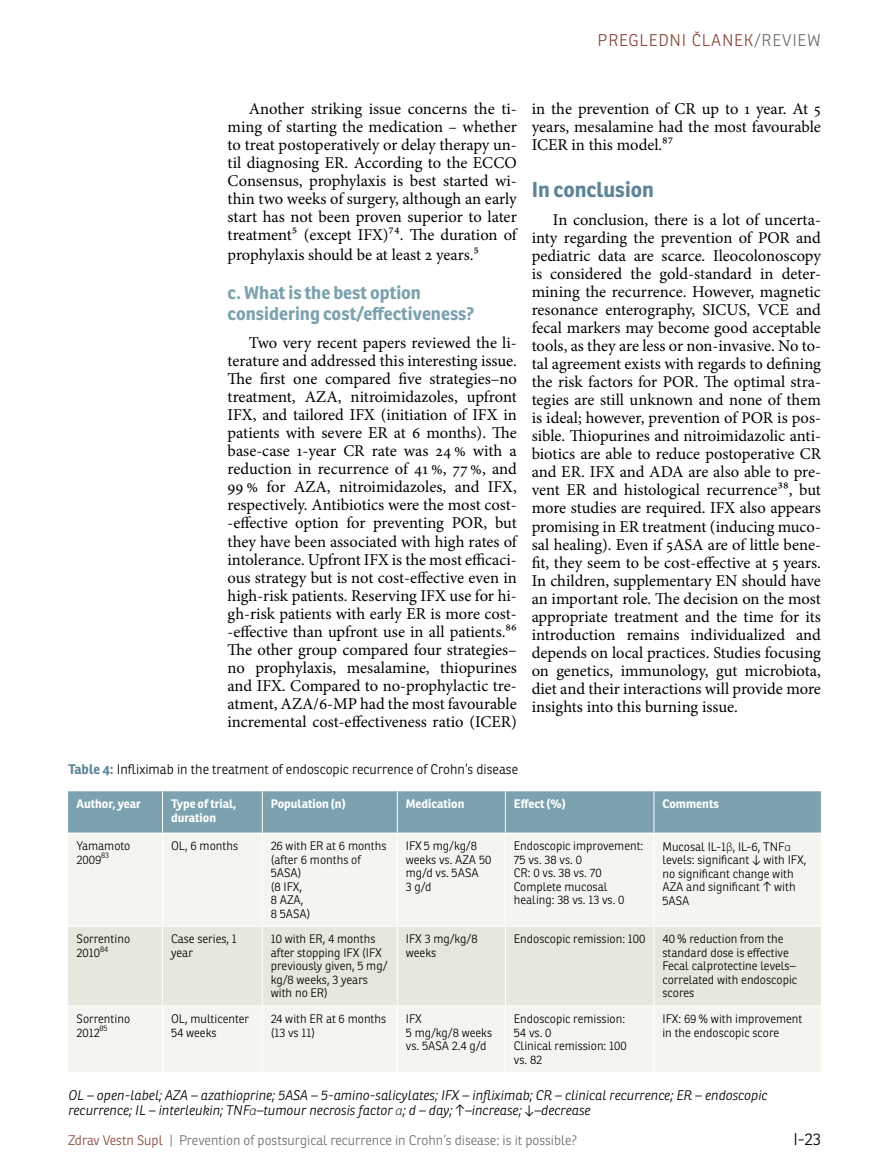
<style>
.page{position:relative;width:872px;height:1166px;background:#fff}
.page>*{position:absolute;margin:0;border:0;box-sizing:border-box;transform-origin:0 0}
.t1{font:700 21px "Ronnia";color:#5f8498}
.t2{font:700 18px/21px "Ronnia";color:#7ca2af}
.t3{font:16.5px/18px "Minion Pro";color:#000;text-align:justify}
.t4{font:300 16.5px "Ronnia";letter-spacing:.05em;color:#8a4638}
.t5{font:300 16.5px "Ronnia";color:#000}
.t6{font:italic 300 13.5px/15px "Ronnia";color:#000}
.t7{font:300 13.5px "Ronnia";color:#6d6e71}
.t8{font:300 13.5px "Ronnia";color:#000}
.t9{font:300 12px/13.5px "Ronnia";color:#000}
.t10{font:700 12px/13.5px "Ronnia";color:#fff}
.s1{color:#6d6e71}
.s2{font-weight:700;color:#5f8498}
.s3{font-family:"Myriad Pro"}
.s4{font-style:normal}
.s5{color:#8a4638}
</style>
<div class="page">
<div style="left:68px;top:791px;width:753px;height:41px;background:#7ca2af"></div>
<div style="left:68px;top:834px;width:753px;height:237px;background:#f5f5f0"></div>
<div style="left:68px;top:926px;width:753px;height:79px;background:#e6e7dd"></div>
<hr style="left:162px;top:791px;width:1px;height:41px;background:#fff">
<hr style="left:262px;top:791px;width:1px;height:41px;background:#fff">
<hr style="left:397px;top:791px;width:1px;height:41px;background:#fff">
<hr style="left:505px;top:791px;width:1px;height:41px;background:#fff">
<hr style="left:653px;top:791px;width:1px;height:41px;background:#fff">
<hr style="left:162px;top:833px;width:1px;height:92px;background:#fff">
<hr style="left:262px;top:833px;width:1px;height:92px;background:#fff">
<hr style="left:397px;top:833px;width:1px;height:92px;background:#fff">
<hr style="left:505px;top:833px;width:1px;height:92px;background:#fff">
<hr style="left:653px;top:833px;width:1px;height:92px;background:#fff">
<hr style="left:68px;top:925px;width:95px;height:1px;background:#fff">
<hr style="left:163px;top:925px;width:99px;height:1px;background:#fff">
<hr style="left:162px;top:926px;width:1px;height:79px;background:#fff">
<hr style="left:262px;top:925px;width:135px;height:1px;background:#fff">
<hr style="left:262px;top:926px;width:1px;height:79px;background:#fff">
<hr style="left:397px;top:925px;width:108px;height:1px;background:#fff">
<hr style="left:397px;top:926px;width:1px;height:79px;background:#fff">
<hr style="left:505px;top:925px;width:149px;height:1px;background:#fff">
<hr style="left:505px;top:926px;width:1px;height:79px;background:#fff">
<hr style="left:654px;top:925px;width:167px;height:1px;background:#fff">
<hr style="left:653px;top:926px;width:1px;height:79px;background:#fff">
<hr style="left:68px;top:1005px;width:95px;height:1px;background:#fff">
<hr style="left:163px;top:1005px;width:99px;height:1px;background:#fff">
<hr style="left:162px;top:1005px;width:1px;height:66px;background:#fff">
<hr style="left:262px;top:1005px;width:135px;height:1px;background:#fff">
<hr style="left:262px;top:1005px;width:1px;height:66px;background:#fff">
<hr style="left:397px;top:1005px;width:108px;height:1px;background:#fff">
<hr style="left:397px;top:1005px;width:1px;height:66px;background:#fff">
<hr style="left:505px;top:1005px;width:149px;height:1px;background:#fff">
<hr style="left:505px;top:1005px;width:1px;height:66px;background:#fff">
<hr style="left:654px;top:1005px;width:167px;height:1px;background:#fff">
<hr style="left:653px;top:1005px;width:1px;height:66px;background:#fff">
<p class="t4" style="left:597px;top:30px;width:225px">Pregledni članek<span class="s1">/Revi ew</span></p>
<p class="t3" style="left:227px;top:100px;width:291px;text-indent:21px">Another striking issue concerns the ti&shy;ming of starting the medication – whether to treat postoperatively or delay therapy un&shy;til diagnosing ER. According to the ECCO Consensus, prophylaxis is best started wi&shy;thin two weeks of surgery, although an early start has not been proven superior to later treatment5 (except IFX)74. The duration of</p>
<p class="t3" style="left:227px;top:245px;width:253px">prophylaxis should be at least 2 years.5</p>
<p class="t2" style="left:227px;top:281px;width:248px">c. What is the best option considering cost/effectiveness?</p>
<p class="t3" style="left:227px;top:334px;width:291px;text-indent:21px">Two very recent papers reviewed the li&shy;terature and addressed this interesting issue.<br>The first one compared five strategies–no treatment, AZA, nitroimidazoles, upfront IFX, and tailored IFX (initiation of IFX in patients with severe ER at 6 months). The base-case 1-year CR rate was 24 % with a reduction in recurrence of 41 %, 77 %, and 99 % for AZA, nitroimidazoles, and IFX, respectively. Antibiotics were the most cost--effective option for preventing POR, but they have been associated with high rates of intolerance. Upfront IFX is the most efficaci&shy;ous strategy but is not cost-effective even in high-risk patients. Reserving IFX use for hi&shy;gh-risk patients with early ER is more cost--effective than upfront use in all patients.86<br>The other group compared four strategies– no prophylaxis, mesalamine, thiopurines and IFX. Compared to no-prophylactic tre&shy;atment, AZA/6-MP had the most favourable incremental cost-effectiveness ratio (ICER)</p>
<p class="t3" style="left:531px;top:100px;width:291px">in the prevention of CR up to 1 year. At 5 years, mesalamine had the most favourable ICER in this model.87</p>
<p class="t1" style="left:531px;top:176px;width:124px">In conclusion</p>
<p class="t3" style="left:532px;top:211px;width:291px;text-indent:21px">In conclusion, there is a lot of uncerta&shy;inty regarding the prevention of POR and pediatric data are scarce. Ileocolonoscopy is considered the gold-standard in deter&shy;mining the recurrence. However, magnetic resonance enterography, SICUS, VCE and fecal markers may become good acceptable tools, as they are less or non-invasive. No to&shy;tal agreement exists with regards to defining the risk factors for POR. The optimal stra&shy;tegies are still unknown and none of them is ideal; however, prevention of POR is pos&shy;sible. Thiopurines and nitroimidazolic anti&shy;biotics are able to reduce postoperative CR and ER. IFX and ADA are also able to pre&shy;vent ER and histological recurrence38, but more studies are required. IFX also appears promising in ER treatment (inducing muco&shy;sal healing). Even if 5ASA are of little bene&shy;fit, they seem to be cost-effective at 5 years.<br>In children, supplementary EN should have an important role. The decision on the most appropriate treatment and the time for its introduction remains individualized and depends on local practices. Studies focusing on genetics, immunology, gut microbiota, diet and their interactions will provide more insights into this burning issue.</p>
<p class="t8" style="left:68px;top:761px;width:451px"><span class="s2">Table 4:</span> Infliximab in the treatment of endoscopic recurrence of Crohn’s disease</p>
<p class="t10" style="left:77px;top:797px;width:66px">Author, year</p>
<p class="t10" style="left:171px;top:797px;width:67px">Type of trial, duration</p>
<p class="t10" style="left:271px;top:797px;width:76px">Population (n)</p>
<p class="t10" style="left:406px;top:797px;width:60px">Medication</p>
<p class="t10" style="left:514px;top:797px;width:53px">Effect (%)</p>
<p class="t10" style="left:662px;top:797px;width:58px">Comments</p>
<p class="t9" style="left:77px;top:838px;width:55px">Yamamoto<br>2009<sup>83</sup></p>
<p class="t9" style="left:171px;top:838px;width:69px">OL, 6 months</p>
<p class="t9" style="left:271px;top:838px;width:117px">26 with ER at 6 months (after 6 months of<br>5ASA)<br>(8 IFX,<br>8 AZA,<br>8 5ASA)</p>
<p class="t9" style="left:406px;top:838px;width:87px">IFX 5 mg/kg/8 weeks vs. AZA 50 mg/d vs. 5ASA<br>3 g/d</p>
<p class="t9" style="left:514px;top:838px;width:131px">Endoscopic improvement:<br>75 vs. 38 vs. 0<br>CR: 0 vs. 38 vs. 70<br>Complete mucosal healing: 38 vs. 13 vs. 0</p>
<p class="t9" style="left:662px;top:839px;width:145px">Mucosal IL-1<span class="s3">β</span>, IL-6, TN F<span class="s3">α </span>levels: significant b with IFX, no significant change with<br>AZA and significant a with<br>5ASA</p>
<p class="t9" style="left:77px;top:932px;width:55px">Sorrentino<br>2010<sup>84</sup></p>
<p class="t9" style="left:171px;top:932px;width:67px">Case series, 1 year</p>
<p class="t9" style="left:271px;top:932px;width:118px">10 with ER, 4 months after stopping IFX (IFX previously given, 5 mg/ kg/8 weeks, 3 years with no ER)</p>
<p class="t9" style="left:406px;top:932px;width:73px">IFX 3 mg/kg/8 weeks</p>
<p class="t9" style="left:514px;top:932px;width:133px">Endoscopic remission: 100</p>
<p class="t9" style="left:662px;top:932px;width:136px">40 % reduction from the standard dose is effective<br>Fecal calprotectine levels– correlated with endoscopic scores</p>
<p class="t9" style="left:77px;top:1011px;width:55px">Sorrentino<br>2012<sup>85</sup></p>
<p class="t9" style="left:171px;top:1011px;width:80px">OL, multicenter<br>54 weeks</p>
<p class="t9" style="left:271px;top:1011px;width:117px">24 with ER at 6 months (13 vs 11)</p>
<p class="t9" style="left:406px;top:1011px;width:88px">IFX<br>5 mg/kg/8 weeks vs. 5ASA 2.4 g/d</p>
<p class="t9" style="left:514px;top:1011px;width:114px">Endoscopic remission:<br>54 vs. 0<br>Clinical remission: 100 vs. 82</p>
<p class="t9" style="left:662px;top:1011px;width:141px">IFX: 69 % with improvement in the endoscopic score</p>
<p class="t6" style="left:68px;top:1087px;width:701px">OL – open-label; AZA – azathioprine; 5ASA – 5-amino-salicylates; IFX – infliximab; CR – clinical recurrence; ER – endoscopic recurrence; IL – interleukin; TNF<span class="s3">α</span>–tumour necrosis factor <span class="s3">α</span>; d – day; <span class="s4">a</span>–increase; <span class="s4">b</span>–decrease</p>
<p class="t7" style="left:68px;top:1131px;width:510px"><span class="s5">Zdrav Vestn Supl</span> | Prevention of postsurgical recurrence in Crohn’s disease: is it possible?</p>
<p class="t5" style="left:793px;top:1128px;width:29px">I-23</p>
</div>
